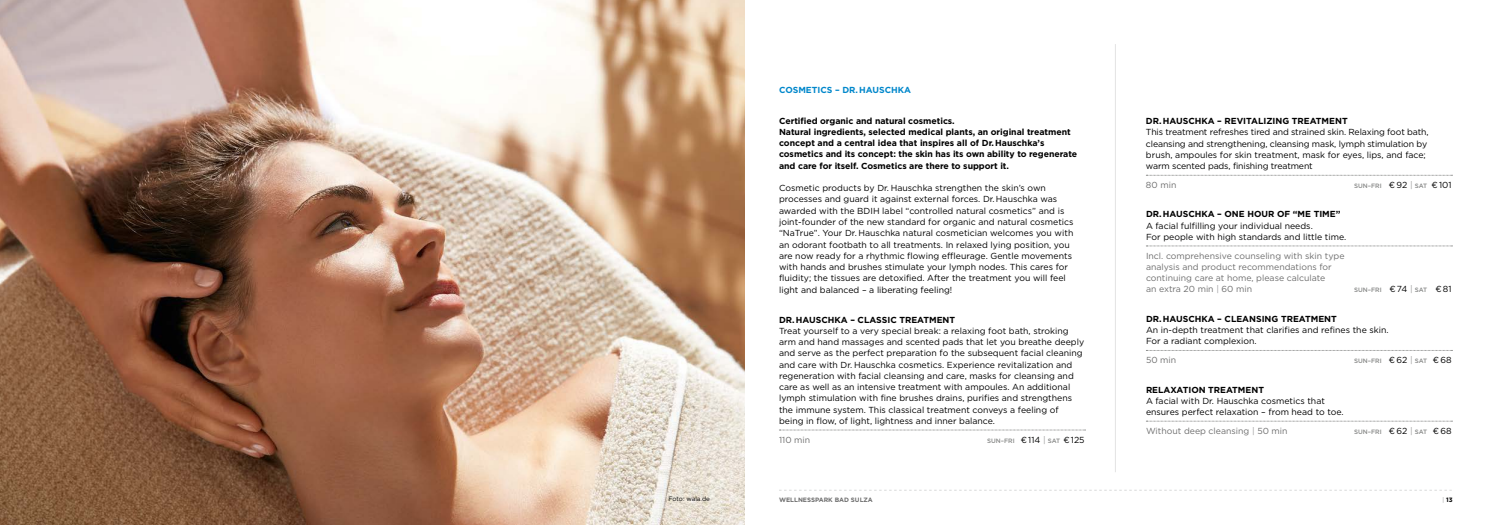
<style>
.page{position:relative;width:1489px;height:525px;background:#fff}
.page>*{position:absolute;margin:0;border:0;box-sizing:border-box;transform-origin:0 0}
.t1{font:8.75px/11.2px "Gotham";color:#000}
.t2{font:700 8.75px/11.2px "Gotham";letter-spacing:-.005em;color:#000}
.t3{font:8.75px/11.2px "Gotham";color:#6e6e6e}
.t4{font:700 8.75px "Gotham";color:#0087cb}
.t5{font:500 6.25px "Gotham";color:#868786}
.t6{font:700 6.25px "Gotham";color:#6e6e6e}
.t7{font:6.25px "Gotham";letter-spacing:-.01em;color:#000}
.t8{font:700 6.25px "Gotham";color:#000}
.s1{font-weight:400;font-size:8.75px;color:#000}
.s2{font-weight:400;font-size:8.75px;color:#9c9c9d}
.s3{color:#9c9c9d}
.s4{font-weight:300;color:#6e6e6e}
</style>
<div class="page">
<hr style="left:1115px;top:44px;width:1px;height:428px;background:#e3e3e3">
<svg style="left:779px;top:429px;width:306px;height:1px"></svg>
<svg style="left:1146px;top:175px;width:306px;height:1px"></svg>
<svg style="left:1146px;top:245px;width:306px;height:1px"></svg>
<svg style="left:1146px;top:350px;width:306px;height:1px"></svg>
<svg style="left:1146px;top:420px;width:306px;height:1px"></svg>
<svg style="left:780px;top:489px;width:671px;height:1px"></svg>
<img style="left:0;top:0;width:744px;height:524px">
<p class="t7" style="left:668px;top:495px;width:43px">Foto: wala.de</p>
<p class="t4" style="left:779px;top:84px;width:94px">COSMETICS – DR. HAUS</p>
<p class="t4" style="left:884px;top:84px;width:21px">CHKA</p>
<p class="t2" style="left:779px;top:115px;width:299px">Certified organic and natural cosmetics.<br>Natural ingredients, selected medical plants, an original treatment concept and a central idea that inspires all of Dr. Hauschka’s cosmetics and its concept: the skin has its own ability to regenerate and care for itself. Cosmetics are there to support it.</p>
<p class="t1" style="left:779px;top:182px;width:296px">Cosmetic products by Dr. Hauschka strengthen the skin’s own processes and guard it against external forces. Dr. Hauschka was awarded with the BDIH label “controlled natural cosmetics” and is joint-founder of the new standard for organic and natural cosmetics “NaTrue”. Your Dr. Hauschka natural cosmetician welcomes you with an odorant footbath to all treatments. In relaxed lying position, you are now ready for a rhythmic flowing effleurage. Gentle movements with hands and brushes stimulate your lymph nodes. This cares for fluidity; the tissues are detoxified. After the treatment you will feel light and balanced – a liberating feeling!</p>
<p class="t2" style="left:779px;top:314px;width:31px">DR. HAUS</p>
<p class="t2" style="left:821px;top:314px;width:50px">CHKA – CLASS</p>
<p class="t2" style="left:887px;top:314px;width:25px">IC TREA</p>
<p class="t2" style="left:923px;top:314px;width:33px">TMENT</p>
<p class="t1" style="left:779px;top:325px;width:306px">Treat yourself to a very special break: a relaxing foot bath, stroking arm and hand massages and scented pads that let you breathe deeply and serve as the perfect preparation fo the subsequent facial cleaning and care with Dr. Hauschka cosmetics. Experience revitalization and regeneration with facial cleansing and care, masks for cleansing and care as well as an intensive treatment with ampoules. An additional lymph stimulation with fine brushes drains, purifies and strengthens the immune system. This classical treatment conveys a feeling of being in flow, of light, lightness and inner balance.</p>
<p class="t3" style="left:779px;top:433px;width:33px">110 min</p>
<p class="t5" style="left:987px;top:436px;width:99px">SUN–FRI <span class="s1">€ 114</span> <span class="s2">|</span> SAT <span class="s1">€ 125</span></p>
<p class="t2" style="left:1145px;top:115px;width:31px">DR. HAUS</p>
<p class="t2" style="left:1188px;top:115px;width:117px">CHKA – REVITALIZING TREA</p>
<p class="t2" style="left:1315px;top:115px;width:33px">TMENT</p>
<p class="t1" style="left:1145px;top:126px;width:284px">This treatment refreshes tired and strained skin. Relaxing foot bath, cleansing and strengthening, cleansing mask, lymph stimulation by brush, ampoules for skin treatment, mask for eyes, lips, and face; warm scented pads, finishing treatment</p>
<p class="t3" style="left:1145px;top:179px;width:32px">80 min</p>
<p class="t5" style="left:1353px;top:181px;width:99px">SUN–FRI <span class="s1">€ 92</span> <span class="s2">|</span> SAT <span class="s1">€ 101</span></p>
<p class="t2" style="left:1145px;top:208px;width:31px">DR. HAUS</p>
<p class="t2" style="left:1188px;top:208px;width:153px">CHKA – ONE HOUR OF “ME TIME”</p>
<p class="t1" style="left:1145px;top:219px;width:202px">A facial fulfilling your individual needs.<br>For people with high standards and little time.</p>
<p class="t3" style="left:1145px;top:249px;width:200px">Incl. comprehensive counseling with skin type analysis and product recommendations for continuing care at home, please calculate<br>an extra 20 min <span class="s3">|</span> 60 min</p>
<p class="t5" style="left:1353px;top:286px;width:99px">SUN–FRI <span class="s1">€ 74</span> <span class="s2">|</span> SAT <span class="s1">€ 81</span></p>
<p class="t2" style="left:1145px;top:313px;width:31px">DR. HAUS</p>
<p class="t2" style="left:1188px;top:313px;width:50px">CHKA – CLEANS</p>
<p class="t2" style="left:1261px;top:313px;width:33px">ING TREA</p>
<p class="t2" style="left:1304px;top:313px;width:33px">TMENT</p>
<p class="t1" style="left:1145px;top:324px;width:244px">An in-depth treatment that clarifies and refines the skin.<br>For a radiant complexion.</p>
<p class="t3" style="left:1145px;top:354px;width:32px">50 min</p>
<p class="t5" style="left:1353px;top:356px;width:99px">SUN–FRI <span class="s1">€ 62</span> <span class="s2">|</span> SAT <span class="s1">€ 68</span></p>
<p class="t2" style="left:1145px;top:383px;width:7px">RELA</p>
<p class="t2" style="left:1170px;top:383px;width:51px">XATION TREA</p>
<p class="t2" style="left:1232px;top:383px;width:33px">TMENT</p>
<p class="t1" style="left:1145px;top:394px;width:199px">A facial with Dr. Hauschka cosmetics that ensures perfect relaxation – from head to toe.</p>
<p class="t3" style="left:1145px;top:424px;width:143px">Without deep cleansing <span class="s3">|</span> 50 min</p>
<p class="t5" style="left:1353px;top:427px;width:99px">SUN–FRI <span class="s1">€ 62</span> <span class="s2">|</span> SAT <span class="s1">€ 68</span></p>
<p class="t6" style="left:779px;top:495px;width:95px">Wellnesspark Bad Sulza</p>
<p class="t8" style="left:1442px;top:495px;width:12px"><span class="s4">|</span> 13</p>
</div>
